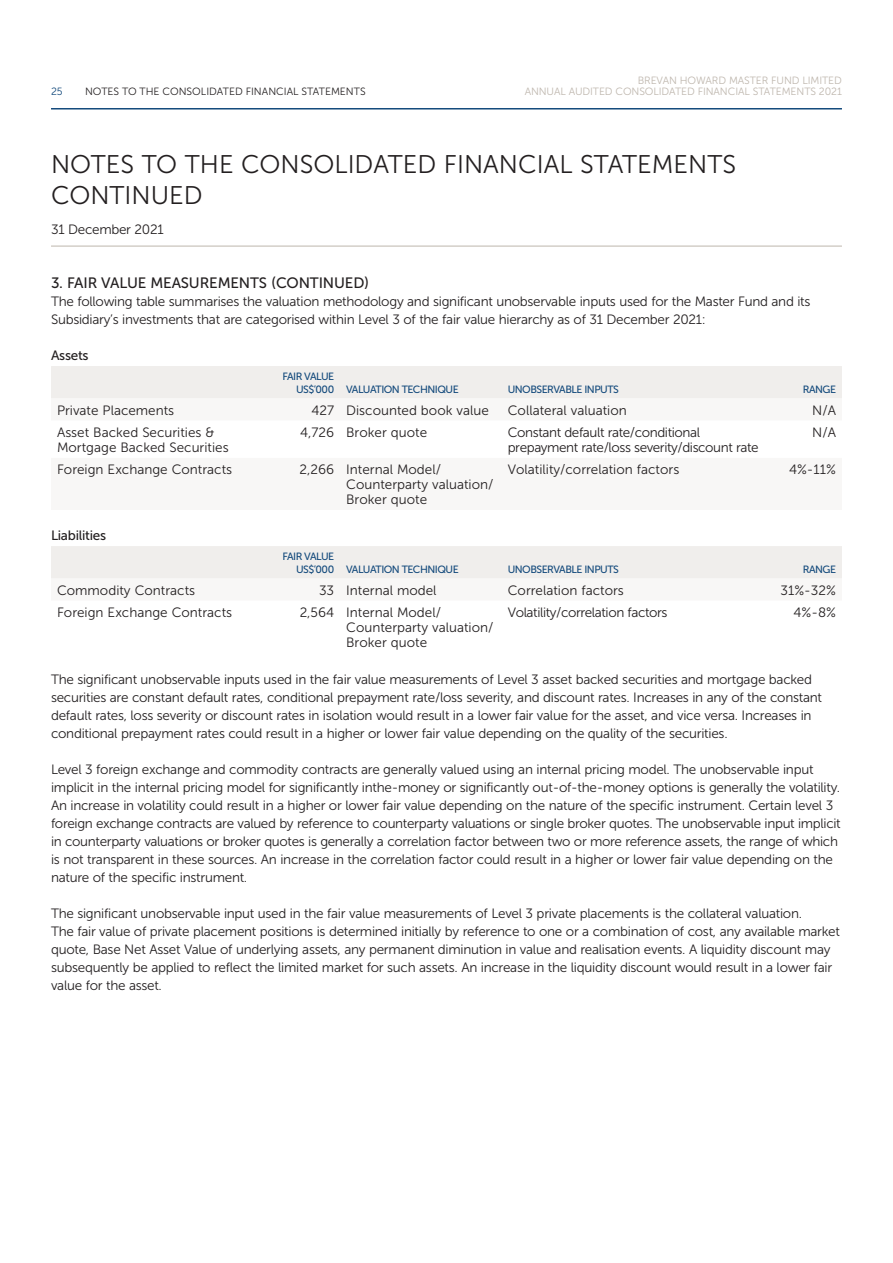
<style>
.page{position:relative;width:893px;height:1263px;background:#fff}
.page>*{position:absolute;margin:0;border:0;box-sizing:border-box;transform-origin:0 0}
.t1{font:25.5px "Museo Sans 300";color:#231f20}
.t2{font:15px "Museo Sans 500";letter-spacing:-.01em;color:#231f20}
.t3{font:13.5px/18px "Museo Sans 300";letter-spacing:-.02em;color:#231f20}
.t4{font:13.5px/15px "Museo Sans 300";color:#231f20}
.t5{font:13.5px "Museo Sans 500";letter-spacing:-.02em;color:#231f20}
.t6{font:10.5px/12.6px "Museo Sans 500";letter-spacing:-.05em;color:#144a7c}
.t7{font:10.5px "Museo Sans 300";letter-spacing:-.01em;color:#beb6ad}
.t8{font:10.5px "Museo Sans 300";color:#231f20}
.t9{font:10.5px "Museo Sans 300";color:#144a7c}
</style>
<div class="page">
<hr style="left:51px;top:108px;width:791px;height:2px;background:#144a7c">
<hr style="left:51px;top:246px;width:791px;height:1px;background:#beb6ad">
<div style="left:51px;top:366px;width:791px;height:32px;background:#f0eeec"></div>
<div style="left:51px;top:546px;width:791px;height:33px;background:#f0eeec"></div>
<p class="t9" style="left:51px;top:86px;width:13px">25</p>
<p class="t7" style="left:638px;top:75px;width:206px">BREVAN HOWARD MASTER FUND LIMITED</p>
<p class="t8" style="left:85px;top:86px;width:16px">Notes</p>
<p class="t8" style="left:122px;top:86px;width:25px">to the</p>
<p class="t8" style="left:162px;top:86px;width:16px">Consolidated</p>
<p class="t8" style="left:246px;top:86px;width:13px">Financial</p>
<p class="t8" style="left:301px;top:86px;width:14px">Statements</p>
<p class="t7" style="left:525px;top:86px;width:319px">ANNUAL AUDITED CONSOLIDATED FINANCIAL STATEMENTS 2021</p>
<h1 class="t1" style="left:51px;top:151px;width:36px">Notes</h1>
<h1 class="t1" style="left:142px;top:151px;width:60px">to the</h1>
<h1 class="t1" style="left:241px;top:151px;width:36px">Consolidated</h1>
<h1 class="t1" style="left:444px;top:151px;width:29px">Financial</h1>
<h1 class="t1" style="left:580px;top:151px;width:31px">Statements</h1>
<h1 class="t1" style="left:51px;top:181px;width:153px">CONTINUED</h1>
<p class="t3" style="left:51px;top:220px;width:114px">31 December 2021</p>
<p class="t2" style="left:51px;top:275px;width:320px">3. FAIR VALUE MEASUREMENTS (CONTINUED)</p>
<p class="t3" style="left:51px;top:292px;width:761px">The following table summarises the valuation methodology and significant unobservable inputs used for the Master Fund and its<br>Subsidiary’s investments that are categorised within Level 3 of the fair value hierarchy as of 31 December 2021:</p>
<p class="t5" style="left:51px;top:348px;width:39px">Assets</p>
<p class="t6" style="left:296px;top:370px;width:164px;text-indent:-14px">FAIR VALUE<br>US$’000 VALUATION TECHNIQUE</p>
<p class="t6" style="left:508px;top:383px;width:113px">UNOBSERVABLE INPUTS</p>
<p class="t6" style="left:803px;top:383px;width:35px">RANGE</p>
<p class="t4" style="left:57px;top:403px;width:119px">Private Placements</p>
<p class="t4" style="left:311px;top:403px;width:179px">427 Discounted book value</p>
<p class="t4" style="left:508px;top:403px;width:120px">Collateral valuation</p>
<p class="t3" style="left:812px;top:401px;width:25px">N/A</p>
<p class="t4" style="left:57px;top:425px;width:173px">Asset Backed Securities &amp;<br>Mortgage Backed Securities</p>
<p class="t4" style="left:300px;top:425px;width:128px">4,726 Broker quote</p>
<p class="t3" style="left:508px;top:425px;width:252px;line-height:15px">Constant default rate/conditional prepayment rate/loss severity/discount rate</p>
<p class="t3" style="left:812px;top:423px;width:25px">N/A</p>
<p class="t4" style="left:57px;top:462px;width:177px">Foreign Exchange Contracts</p>
<p class="t4" style="left:346px;top:462px;width:149px;text-indent:-47px">2,266 Internal Model/<br>Counterparty valuation/<br>Broker quote</p>
<p class="t4" style="left:508px;top:462px;width:173px">Volatility/correlation factors</p>
<p class="t3" style="left:789px;top:460px;width:48px">4%-11%</p>
<p class="t5" style="left:51px;top:528px;width:57px">Liabilities</p>
<p class="t6" style="left:296px;top:550px;width:164px;text-indent:-14px">FAIR VALUE<br>US$’000 VALUATION TECHNIQUE</p>
<p class="t6" style="left:508px;top:563px;width:113px">UNOBSERVABLE INPUTS</p>
<p class="t6" style="left:803px;top:563px;width:35px">RANGE</p>
<p class="t4" style="left:57px;top:583px;width:140px">Commodity Contracts</p>
<p class="t4" style="left:319px;top:583px;width:119px">33 Internal model</p>
<p class="t4" style="left:508px;top:583px;width:118px">Correlation factors</p>
<p class="t3" style="left:781px;top:581px;width:57px">31%-32%</p>
<p class="t4" style="left:57px;top:605px;width:177px">Foreign Exchange Contracts</p>
<p class="t4" style="left:346px;top:605px;width:149px;text-indent:-46px">2,564 Internal Model/<br>Counterparty valuation/<br>Broker quote</p>
<p class="t3" style="left:508px;top:603px;width:161px">Volatility/correlation factors</p>
<p class="t3" style="left:793px;top:603px;width:44px">4%-8%</p>
<p class="t3" style="left:51px;top:670px;width:772px">The significant unobservable inputs used in the fair value measurements of Level 3 asset backed securities and mortgage backed securities are constant default rates, conditional prepayment rate/loss severity, and discount rates. Increases in any of the constant default rates, loss severity or discount rates in isolation would result in a lower fair value for the asset, and vice versa. Increases in conditional prepayment rates could result in a higher or lower fair value depending on the quality of the securities.</p>
<p class="t3" style="left:51px;top:760px;width:791px">Level 3 foreign exchange and commodity contracts are generally valued using an internal pricing model. The unobservable input implicit in the internal pricing model for significantly inthe-money or significantly out-of-the-money options is generally the volatility.<br>An increase in volatility could result in a higher or lower fair value depending on the nature of the specific instrument. Certain level 3 foreign exchange contracts are valued by reference to counterparty valuations or single broker quotes. The unobservable input implicit in counterparty valuations or broker quotes is generally a correlation factor between two or more reference assets, the range of which is not transparent in these sources. An increase in the correlation factor could result in a higher or lower fair value depending on the nature of the specific instrument.</p>
<p class="t3" style="left:51px;top:904px;width:790px">The significant unobservable input used in the fair value measurements of Level 3 private placements is the collateral valuation.<br>The fair value of private placement positions is determined initially by reference to one or a combination of cost, any available market quote, Base Net Asset Value of underlying assets, any permanent diminution in value and realisation events. A liquidity discount may subsequently be applied to reflect the limited market for such assets. An increase in the liquidity discount would result in a lower fair value for the asset.</p>
</div>
